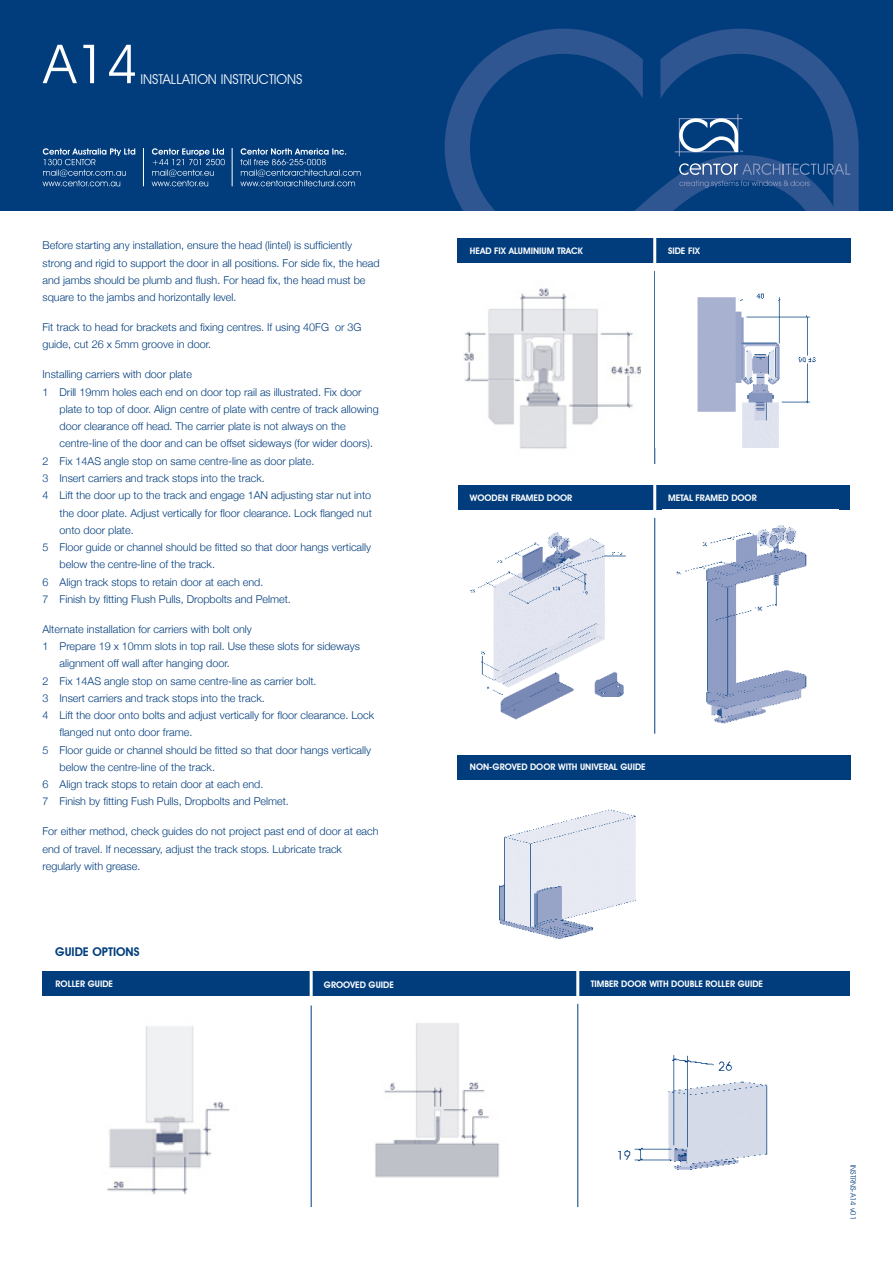
<style>
.page{position:relative;width:893px;height:1263px;background:#fff}
.page>*{position:absolute;margin:0;border:0;box-sizing:border-box;transform-origin:0 0}
.t1{font:54px "Avant Garde IT Cby BT";color:#fff}
.t2{font:13.5px "Avant Garde IT Cby BT";color:#fff}
.subheading_alternati{font:600 12px "Avant Garde IT Cby BT";color:#013d7d}
.text_indent{font:300 10.8px/17.2px "Helvetica Neue";color:#013d7d}
.text{font:300 10.8px/17.2px "Helvetica Neue";color:#013d7d}
.text_avantgarde_bold{font:300 10.8px "Helvetica Neue";color:#013d7d}
.subheading_alternati-2{font:600 9px "Avant Garde IT Cby BT";color:#fff}
.table_text{font:600 9px "Avant Garde IT Cby BT";color:#fff}
.t3{font:7.5px "Avant Garde IT Cby BT";color:#013d7d}
</style>
<div class="page">
<div style="left:457px;top:239px;width:393px;height:24px;background:#013d7d"></div>
<div style="left:0;top:0;width:893px;height:211px;background:#013d7d"></div>
<svg style="left:445px;top:29px;width:215px;height:182px"></svg>
<svg style="left:660px;top:29px;width:199px;height:182px"></svg>
<img style="left:499px;top:809px;width:137px;height:130px">
<img style="left:335px;top:995px;width:190px;height:183px">
<img style="left:107px;top:1026px;width:123px;height:169px">
<img style="left:618px;top:1055px;width:150px;height:115px">
<div style="left:43px;top:971px;width:807px;height:24px;background:#013d7d"></div>
<div style="left:457px;top:755px;width:393px;height:24px;background:#013d7d"></div>
<hr style="left:311px;top:1005px;width:1px;height:202px;background:#013d7d">
<hr style="left:310px;top:968px;width:3px;height:33px;background:#fff">
<hr style="left:578px;top:1004px;width:1px;height:203px;background:#013d7d">
<hr style="left:576px;top:966px;width:3px;height:33px;background:#fff">
<div style="left:458px;top:485px;width:392px;height:24px;background:#013d7d"></div>
<img style="left:463px;top:288px;width:177px;height:161px">
<hr style="left:654px;top:271px;width:1px;height:193px;background:#013d7d">
<hr style="left:653px;top:234px;width:3px;height:33px;background:#fff">
<hr style="left:654px;top:518px;width:1px;height:216px;background:#013d7d">
<hr style="left:653px;top:481px;width:3px;height:33px;background:#fff">
<img style="left:470px;top:532px;width:156px;height:188px">
<img style="left:676px;top:525px;width:131px;height:199px">
<img style="left:697px;top:293px;width:119px;height:154px">
<svg style="left:152px;top:148px;width:73px;height:38px"></svg>
<svg style="left:43px;top:148px;width:92px;height:38px"></svg>
<svg style="left:240px;top:148px;width:121px;height:38px"></svg>
<hr style="left:143px;top:148px;width:1px;height:38px;background:#fff">
<hr style="left:232px;top:148px;width:1px;height:38px;background:#fff">
<p class="t1" style="left:44px;top:31px;width:95px">A14</p>
<p class="t2" style="left:140px;top:71px;width:164px">INSTALLATION INSTRUCTIONS</p>
<p class="text" style="left:43px;top:237px;width:339px">Before starting any installation, ensure the head (lintel) is sufficiently strong and rigid to support the door in all positions. For side fix, the head and jambs should be plumb and flush. For head fix, the head must be square to the jambs and horizontally level.</p>
<p class="text" style="left:43px;top:318px;width:320px">Fit track to head for brackets and fixing centres. If using 40FG or 3G guide, cut 26 x 5mm groove in door.</p>
<p class="text_avantgarde_bold" style="left:43px;top:368px;width:151px">Installing carriers with door plate</p>
<p class="text_indent" style="left:60px;top:383px;width:321px;text-indent:-17px">1 Drill 19mm holes each end on door top rail as illustrated. Fix door plate to top of door. Align centre of plate with centre of track allowing door clearance off head. The carrier plate is not always on the centre-line of the door and can be offset sideways (for wider doors).</p>
<p class="text_indent" style="left:43px;top:452px;width:273px">2 Fix 14AS angle stop on same centre-line as door plate.</p>
<p class="text_indent" style="left:43px;top:469px;width:224px">3 Insert carriers and track stops into the track.</p>
<p class="text_indent" style="left:60px;top:486px;width:314px;text-align:justify;text-indent:-17px">4 Lift the door up to the track and engage 1AN adjusting star nut into the door plate. Adjust vertically for floor clearance. Lock flanged nut onto door plate.</p>
<p class="text_indent" style="left:60px;top:538px;width:313px;text-indent:-17px">5 Floor guide or channel should be fitted so that door hangs vertically below the centre-line of the track.</p>
<p class="text_indent" style="left:43px;top:573px;width:222px">6 Align track stops to retain door at each end.</p>
<p class="text_indent" style="left:43px;top:590px;width:250px">7 Finish by fitting Flush Pulls, Dropbolts and Pelmet.</p>
<p class="text_avantgarde_bold" style="left:43px;top:622px;width:211px">Alternate installation for carriers with bolt only</p>
<p class="text_indent" style="left:60px;top:637px;width:302px;text-indent:-17px">1 Prepare 19 x 10mm slots in top rail. Use these slots for sideways alignment off wall after hanging door.</p>
<p class="text_indent" style="left:43px;top:672px;width:276px">2 Fix 14AS angle stop on same centre-line as carrier bolt.</p>
<p class="text_indent" style="left:43px;top:689px;width:224px">3 Insert carriers and track stops into the track.</p>
<p class="text_indent" style="left:60px;top:706px;width:316px;text-indent:-17px">4 Lift the door onto bolts and adjust vertically for floor clearance. Lock flanged nut onto door frame.</p>
<p class="text_indent" style="left:60px;top:741px;width:313px;text-indent:-17px">5 Floor guide or channel should be fitted so that door hangs vertically below the centre-line of the track.</p>
<p class="text_indent" style="left:43px;top:775px;width:222px">6 Align track stops to retain door at each end.</p>
<p class="text_indent" style="left:43px;top:793px;width:248px">7 Finish by fitting Fush Pulls, Dropbolts and Pelmet.</p>
<p class="text" style="left:43px;top:823px;width:338px">For either method, check guides do not project past end of door at each end of travel. If necessary, adjust the track stops. Lubricate track regularly with grease.</p>
<p class="subheading_alternati" style="left:55px;top:945px;width:8px">GUIDE</p>
<p class="subheading_alternati" style="left:92px;top:945px;width:48px">OPTIONS</p>
<p class="subheading_alternati-2" style="left:470px;top:246px;width:115px">HEAD FIX ALUMINIUM TRACK</p>
<p class="table_text" style="left:668px;top:245px;width:10px">SIDE</p>
<p class="table_text" style="left:688px;top:245px;width:5px">FIX</p>
<p class="subheading_alternati-2" style="left:470px;top:492px;width:104px">WOODEN FRAMED DOOR</p>
<p class="subheading_alternati-2" style="left:668px;top:492px;width:90px">METAL FRAMED DOOR</p>
<p class="subheading_alternati-2" style="left:470px;top:762px;width:177px">NON-GROVED DOOR WITH UNIVERAL GUIDE</p>
<p class="subheading_alternati-2" style="left:56px;top:978px;width:59px">ROLLER GUIDE</p>
<p class="subheading_alternati-2" style="left:324px;top:979px;width:71px">GROOVED GUIDE</p>
<p class="subheading_alternati-2" style="left:591px;top:978px;width:174px">TIMBER DOOR WITH DOUBLE ROLLER GUIDE</p>
<p class="t3" style="left:858px;top:1165px;width:56px;rotate:90deg">INSTRNS-A14 V01</p>
</div>
